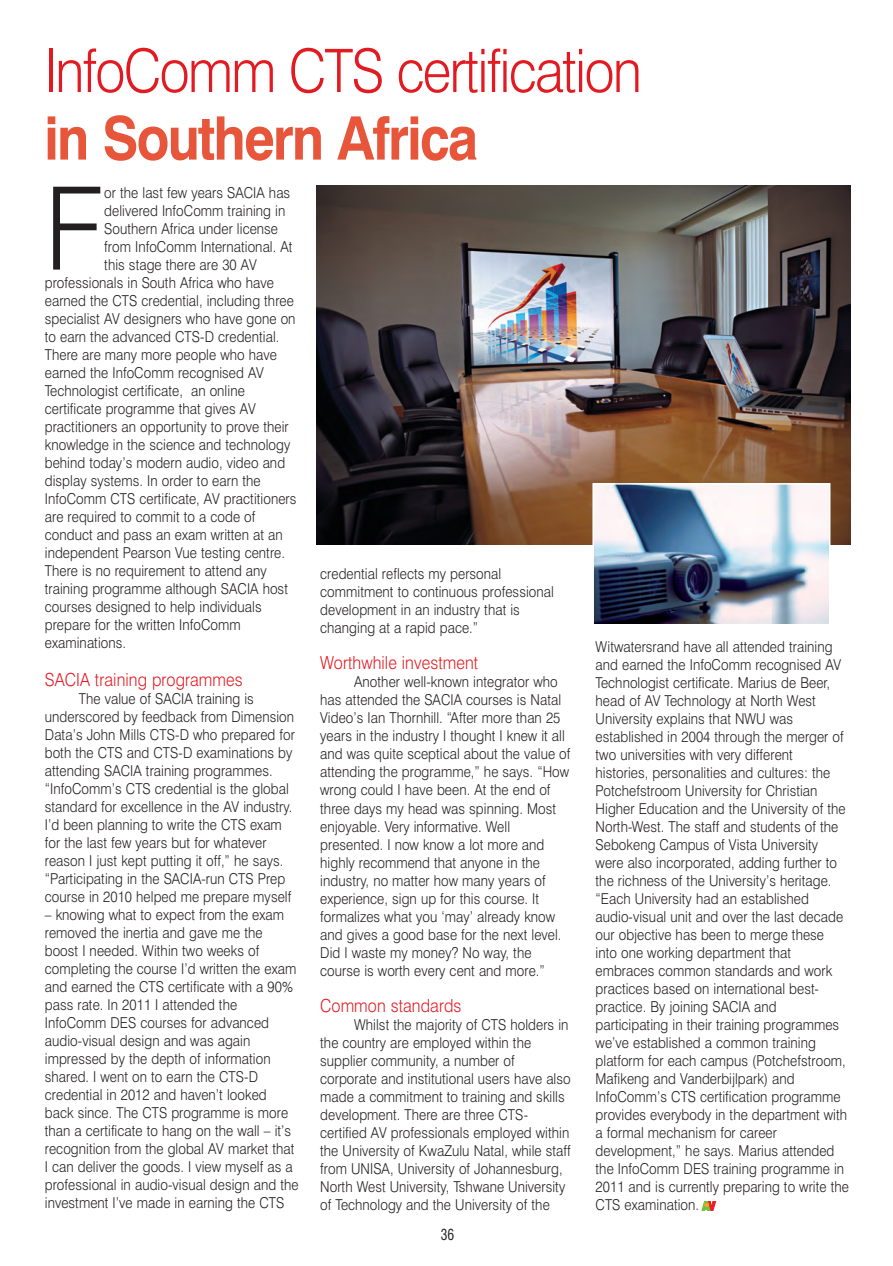
<style>
.page{position:relative;width:893px;height:1266px;background:#fff}
.page>*{position:absolute;margin:0;border:0;box-sizing:border-box;transform-origin:0 0}
.t1{font:300 115.2px "Swiss 721 BT";color:#231f20;scale:.9 1}
.t2{font:300 60px "Swiss 721 BT";letter-spacing:-.03em;color:#e21a21;scale:.9 1}
.t3{font:700 60px "Swiss 721 BT";letter-spacing:-.035em;color:#e7553b;scale:.9 1}
.t4{font:300 18px "Swiss 721 BT";letter-spacing:.005em;color:#e21a21;scale:.9 1}
.t5{font:300 15px/18px "Swiss 721 BT";letter-spacing:.005em;color:#231f20;scale:.9 1}
.t6{font:condensed 15px "Swiss 721 BT";color:#231f20;scale:.9 1}
</style>
<div class="page">
<img style="left:316px;top:185px;width:535px;height:1026px">
<h2 class="t2" style="left:44px;top:49px;width:666px">InfoComm CTS certification</h2>
<h2 class="t3" style="left:44px;top:116px;width:484px">in Southern Africa</h2>
<h1 class="t1" style="left:45px;top:187px;width:67px">F</h1>
<p class="t5" style="left:104px;top:185px;width:208px">or the last few years SACIA has</p>
<p class="t5" style="left:104px;top:203px;width:203px">delivered InfoComm training in</p>
<p class="t5" style="left:104px;top:221px;width:195px">Southern Africa under license</p>
<p class="t5" style="left:104px;top:239px;width:211px">from InfoComm International. At</p>
<p class="t5" style="left:104px;top:257px;width:171px">this stage there are 30 AV</p>
<p class="t5" style="left:45px;top:275px;width:256px">professionals in South Africa who have</p>
<p class="t5" style="left:45px;top:293px;width:278px">earned the CTS credential, including three</p>
<p class="t5" style="left:45px;top:311px;width:280px">specialist AV designers who have gone on</p>
<p class="t5" style="left:45px;top:329px;width:262px">to earn the advanced CTS-D credential.</p>
<p class="t5" style="left:45px;top:347px;width:259px">There are many more people who have</p>
<p class="t5" style="left:45px;top:365px;width:245px">earned the InfoComm recognised AV</p>
<p class="t5" style="left:45px;top:383px;width:224px">Technologist certificate, an online</p>
<p class="t5" style="left:45px;top:401px;width:236px">certificate programme that gives AV</p>
<p class="t5" style="left:45px;top:419px;width:273px">practitioners an opportunity to prove their</p>
<p class="t5" style="left:45px;top:437px;width:274px">knowledge in the science and technology</p>
<p class="t5" style="left:45px;top:455px;width:269px">behind today’s modern audio, video and</p>
<p class="t5" style="left:45px;top:473px;width:241px">display systems. In order to earn the</p>
<p class="t5" style="left:45px;top:491px;width:281px">InfoComm CTS certificate, AV practitioners</p>
<p class="t5" style="left:45px;top:509px;width:235px">are required to commit to a code of</p>
<p class="t5" style="left:45px;top:527px;width:266px">conduct and pass an exam written at an</p>
<p class="t5" style="left:45px;top:545px;width:268px">independent Pearson Vue testing centre.</p>
<p class="t5" style="left:45px;top:563px;width:248px">There is no requirement to attend any</p>
<p class="t5" style="left:45px;top:581px;width:272px">training programme although SACIA host</p>
<p class="t5" style="left:45px;top:599px;width:242px">courses designed to help individuals</p>
<p class="t5" style="left:45px;top:617px;width:219px">prepare for the written InfoComm</p>
<p class="t5" style="left:45px;top:635px;width:92px">examinations.</p>
<p class="t4" style="left:45px;top:673px;width:221px">SACIA training programmes</p>
<p class="t5" style="left:45px;top:691px;width:279px;text-indent:34px">The value of SACIA training is underscored by feedback from Dimension Data’s John Mills CTS-D who prepared for both the CTS and CTS-D examinations by attending SACIA training programmes. “InfoComm’s CTS credential is the global standard for excellence in the AV industry.<br>I’d been planning to write the CTS exam for the last few years but for whatever reason I just kept putting it off,” he says. “Participating in the SACIA-run CTS Prep course in 2010 helped me prepare myself</p>
<p class="t5" style="left:45px;top:907px;width:284px">– knowing what to expect from the exam removed the inertia and gave me the boost I needed. Within two weeks of completing the course I’d written the exam and earned the CTS certificate with a 90% pass rate. In 2011 I attended the InfoComm DES courses for advanced audio-visual design and was again impressed by the depth of information shared. I went on to earn the CTS-D credential in 2012 and haven’t looked back since. The CTS programme is more than a certificate to hang on the wall – it’s recognition from the global AV market that I can deliver the goods. I view myself as a professional in audio-visual design and the investment I’ve made in earning the CTS</p>
<p class="t5" style="left:320px;top:566px;width:261px">credential reflects my personal commitment to continuous professional development in an industry that is changing at a rapid pace.”</p>
<p class="t4" style="left:320px;top:656px;width:177px">Worthwhile investment</p>
<p class="t5" style="left:320px;top:674px;width:280px;text-indent:34px">Another well-known integrator who has attended the SACIA courses is Natal Video’s Ian Thornhill. “After more than 25 years in the industry I thought I knew it all and was quite sceptical about the value of attending the programme,” he says. “How wrong could I have been. At the end of three days my head was spinning. Most enjoyable. Very informative. Well presented. I now know a lot more and highly recommend that anyone in the industry, no matter how many years of experience, sign up for this course. It formalizes what you ‘may’ already know and gives a good base for the next level.<br>Did I waste my money? No way, the course is worth every cent and more.”</p>
<p class="t4" style="left:320px;top:998px;width:158px">Common standards</p>
<p class="t5" style="left:320px;top:1016px;width:280px;text-indent:34px">Whilst the majority of CTS holders in the country are employed within the supplier community, a number of corporate and institutional users have also made a commitment to training and skills development. There are three CTS&shy;certified AV professionals employed within the University of KwaZulu Natal, while staff from UNISA, University of Johannesburg, North West University, Tshwane University of Technology and the University of the</p>
<p class="t5" style="left:596px;top:638px;width:283px">Witwatersrand have all attended training and earned the InfoComm recognised AV Technologist certificate. Marius de Beer, head of AV Technology at North West University explains that NWU was established in 2004 through the merger of two universities with very different histories, personalities and cultures: the Potchefstroom University for Christian Higher Education and the University of the North-West. The staff and students of the Sebokeng Campus of Vista University were also incorporated, adding further to the richness of the University’s heritage. “Each University had an established audio-visual unit and over the last decade our objective has been to merge these into one working department that embraces common standards and work practices based on international best&shy;practice. By joining SACIA and participating in their training programmes we’ve established a common training platform for each campus (Potchefstroom, Mafikeng and Vanderbijlpark) and InfoComm’s CTS certification programme provides everybody in the department with a formal mechanism for career development,” he says. Marius attended the InfoComm DES training programme in 2011 and is currently preparing to write the CTS examination.</p>
<p class="t6" style="left:441px;top:1228px;width:16px">36</p>
</div>
